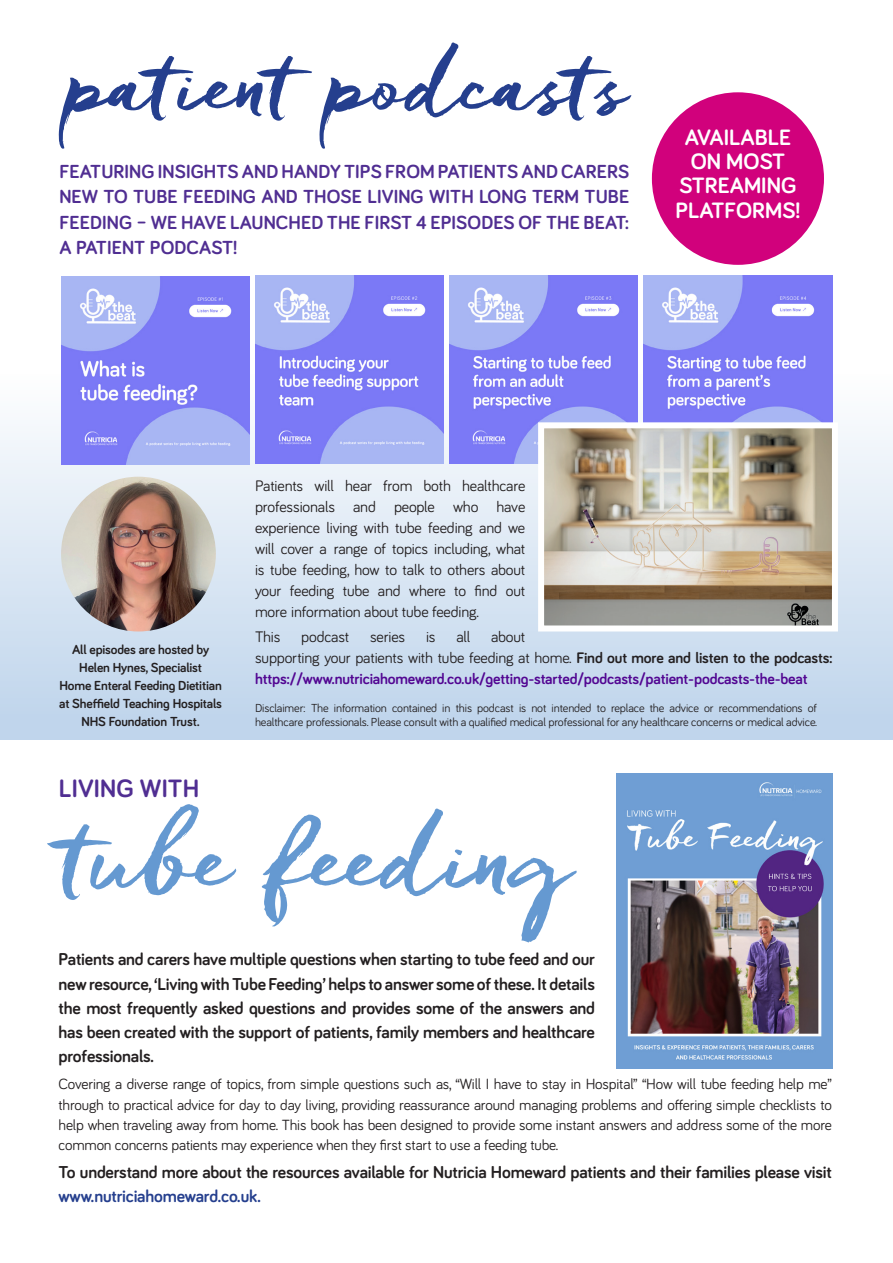
<style>
.page{position:relative;width:893px;height:1263px;background:#fff}
.page>*{position:absolute;margin:0;border:0;box-sizing:border-box;transform-origin:0 0}
.t1{font:100.2px "Freeland";letter-spacing:-.01em;color:#6599d1}
.t2{font:85.65px "Freeland";letter-spacing:.01em;color:#253f8e}
.t3{font:700 25.8px "Bariol";letter-spacing:.005em;color:#502e92}
.t4{font:700 22.95px/24.3px "Bariol";color:#fff;text-align:center}
.t5{font:700 19.5px/25.5px "Bariol";letter-spacing:.005em;color:#502e92;text-align:justify}
.t6{font:700 17.7px/24.2px "Bariol";letter-spacing:-.01em;color:#231f20;text-align:justify}
.t7{font:15.75px/21px "Bariol";letter-spacing:-.01em;color:#231f20;text-align:justify}
.t8{font:700 15.75px/21px "Bariol";letter-spacing:-.01em;color:#520692}
.t9{font:15.15px/20.2px "Bariol";letter-spacing:-.01em;color:#231f20;text-align:justify}
.t10{font:700 13.5px "Bariol";letter-spacing:-.01em;color:#231f20}
.t11{font:12px/13.5px "Bariol";letter-spacing:-.01em;color:#231f20}
.s1{font-weight:400;color:#231f20}
.s2{color:#231f20}
.s3{color:#253f8e}
</style>
<div class="page">
<div style="left:0;top:133px;width:893px;height:607px;background:linear-gradient(to bottom,#fff,#c7d9ee)"></div>
<div style="left:652px;top:92px;width:172px;height:173px;background:#d1017c;border-radius:50%"></div>
<img style="left:616px;top:774px;width:216px;height:295px">
<img style="left:644px;top:276px;width:188px;height:146px">
<img style="left:61px;top:277px;width:188px;height:188px">
<img style="left:255px;top:276px;width:188px;height:188px">
<img style="left:449px;top:276px;width:189px;height:188px">
<img style="left:61px;top:477px;width:155px;height:154px;border-radius:77px">
<img style="left:545px;top:429px;width:286px;height:195px">
<div style="left:538px;top:422px;width:300px;height:209px;border:6px solid #fff"></div>
<hr style="left:892px;top:0;width:1px;height:1263px;background:#dae5f4">
<p class="t2" style="left:68px;top:29px;width:563px">patient podcasts</p>
<p class="t5" style="left:59px;top:158px;width:571px">FEATURING INSIGHTS AND HANDY TIPS FROM PATIENTS AND CARERS NEW TO TUBE FEEDING AND THOSE LIVING WITH LONG TERM TUBE FEEDING – WE HAVE LAUNCHED THE FIRST 4 EPISODES OF THE BEAT:<br>A PATIENT PODCAST!</p>
<p class="t4" style="left:675px;top:124px;width:127px">AVAILABLE<br>ON MOST<br>STREAMING<br>PLATFORMS!</p>
<p class="t10" style="left:72px;top:640px;width:139px">All episodes are hosted by</p>
<p class="t10" style="left:79px;top:658px;width:124px">Helen Hynes, Specialist</p>
<p class="t10" style="left:59px;top:676px;width:164px">Home Enteral Feeding Dietitian</p>
<p class="t10" style="left:59px;top:694px;width:164px">at Sheffield Teaching Hospitals</p>
<p class="t10" style="left:81px;top:712px;width:120px">NHS Foundation Trust.</p>
<p class="t3" style="left:59px;top:771px;width:142px">LIVING WITH</p>
<p class="t7" style="left:255px;top:474px;width:272px">Patients will hear from both healthcare professionals and people who have experience living with tube feeding and we will cover a range of topics including, what is tube feeding, how to talk to others about your feeding tube and where to find out more information about tube feeding.</p>
<p class="t7" style="left:255px;top:625px;width:27px">This</p>
<p class="t7" style="left:301px;top:625px;width:50px">podcast</p>
<p class="t7" style="left:370px;top:625px;width:37px">series</p>
<p class="t7" style="left:426px;top:625px;width:11px">is</p>
<p class="t7" style="left:456px;top:625px;width:15px">all</p>
<p class="t8" style="left:255px;top:626px;width:579px;text-indent:236px"><span class="s1">about<br>supporting your patients with tube feeding at home.</span> <span class="s2">Find out more and listen to the podcasts: </span>https://www.nutriciahomeward.co.uk/getting-started/podcasts/patient-podcasts-the-beat</p>
<p class="t11" style="left:255px;top:701px;width:564px">Disclaimer: The information contained in this podcast is not intended to replace the advice or recommendations of healthcare professionals. Please consult with a qualified medical professional for any healthcare concerns or medical advice.</p>
<p class="t1" style="left:64px;top:793px;width:512px">tube feeding</p>
<p class="t6" style="left:59px;top:947px;width:538px">Patients and carers have multiple questions when starting to tube feed and our new resource, ‘Living with Tube Feeding’ helps to answer some of these. It details the most frequently asked questions and provides some of the answers and has been created with the support of patients, family members and healthcare professionals.</p>
<p class="t9" style="left:59px;top:1073px;width:775px">Covering a diverse range of topics, from simple questions such as, “Will I have to stay in Hospital” “How will tube feeding help me” through to practical advice for day to day living, providing reassurance around managing problems and offering simple checklists to help when traveling away from home. This book has been designed to provide some instant answers and address some of the more common concerns patients may experience when they first start to use a feeding tube.</p>
<p class="t6" style="left:59px;top:1159px;width:775px">To understand more about the resources available for Nutricia Homeward patients and their families please visit <span class="s3">www.nutriciahomeward.co.uk.</span></p>
</div>
